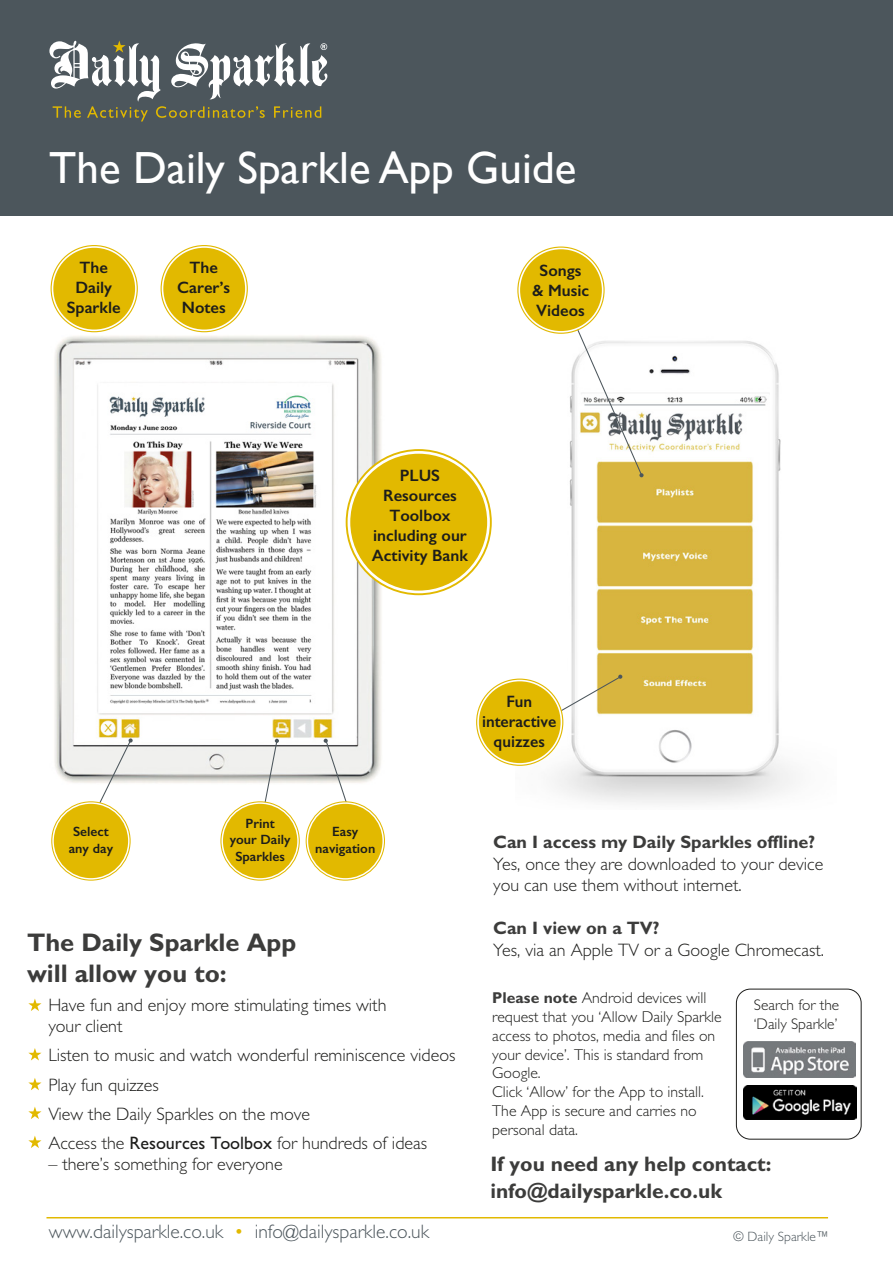
<style>
.page{position:relative;width:893px;height:1263px;background:#fff}
.page>*{position:absolute;margin:0;border:0;box-sizing:border-box;transform-origin:0 0}
.t1{font:45px "Gill Sans";color:#fff}
.t2{font:700 25.5px/30.6px "M Gill Sans";color:#3c3c3b}
.t3{font:700 21px/27px "M Gill Sans";color:#3c3c3b}
.t4{font:300 19.5px "M Gill Sans";color:#4c565c}
.t5{font:300 18px/29.1px "M Gill Sans";color:#1d1d1b}
.t6{font:700 18px "M Gill Sans";color:#3c3c3b}
.t7{font:600 16.5px/19.8px "Gill Sans";color:#1d1d1b;text-align:center}
.t8{font:300 15.75px/18.9px "M Gill Sans";color:#1d1d1b}
.t9{font:300 15.45px/18.5px "M Gill Sans";color:#1d1d1b}
.t10{font:600 13.5px/16.2px "Gill Sans";color:#1d1d1b;text-align:center}
.t11{font:300 13.5px "M Gill Sans";color:#4c565c}
.s1{font-weight:400}
.s2{color:#e2b900}
.s3{font-weight:700;color:#3c3c3b}
</style>
<div class="page">
<img style="left:524px;top:313px;width:269px;height:490px">
<img style="left:55px;top:329px;width:329px;height:454px">
<hr style="left:46px;top:1217px;width:782px;height:1px;background:#e2b900">
<div style="left:0;top:0;width:893px;height:215px;background:#4c565c"></div>
<svg style="left:94px;top:738px;width:39px;height:74px"></svg>
<svg style="left:52px;top:802px;width:78px;height:78px"></svg>
<div style="left:51px;top:801px;width:80px;height:80px;border:1px solid #e2b900;border-radius:50%"></div>
<div style="left:54px;top:804px;width:74px;height:74px;background:#e2b900;border-radius:50%"></div>
<svg style="left:263px;top:739px;width:16px;height:68px"></svg>
<svg style="left:221px;top:802px;width:78px;height:78px"></svg>
<div style="left:220px;top:801px;width:80px;height:80px;border:1px solid #e2b900;border-radius:50%"></div>
<div style="left:223px;top:804px;width:74px;height:74px;background:#e2b900;border-radius:50%"></div>
<svg style="left:324px;top:739px;width:25px;height:69px"></svg>
<svg style="left:306px;top:802px;width:78px;height:78px"></svg>
<div style="left:306px;top:801px;width:79px;height:80px;border:1px solid #e2b900;border-radius:50%"></div>
<div style="left:308px;top:804px;width:74px;height:74px;background:#e2b900;border-radius:50%"></div>
<img style="left:743px;top:1041px;width:112px;height:37px">
<img style="left:743px;top:1086px;width:113px;height:33px">
<div style="left:736px;top:989px;width:125px;height:150px;border:1px solid #1d1d1b;border-radius:14px"></div>
<div style="left:240px;top:716px;width:31px;height:23px;background:#fff"></div>
<svg style="left:49px;top:41px;width:278px;height:80px"></svg>
<svg style="left:518px;top:247px;width:86px;height:86px"></svg>
<div style="left:520px;top:249px;width:82px;height:82px;background:#e2b900;border-radius:50%"></div>
<svg style="left:566px;top:306px;width:78px;height:171px"></svg>
<svg style="left:477px;top:679px;width:86px;height:86px"></svg>
<div style="left:479px;top:681px;width:82px;height:82px;background:#e2b900;border-radius:50%"></div>
<svg style="left:557px;top:675px;width:65px;height:38px"></svg>
<svg style="left:51px;top:246px;width:86px;height:86px"></svg>
<div style="left:53px;top:248px;width:82px;height:82px;background:#e2b900;border-radius:50%"></div>
<svg style="left:161px;top:246px;width:86px;height:86px"></svg>
<div style="left:163px;top:248px;width:82px;height:82px;background:#e2b900;border-radius:50%"></div>
<svg style="left:347px;top:450px;width:144px;height:144px"></svg>
<div style="left:350px;top:454px;width:137px;height:137px;background:#e2b900;border-radius:50%"></div>
<svg style="left:28px;top:998px;width:13px;height:13px"></svg>
<svg style="left:28px;top:1048px;width:13px;height:12px"></svg>
<svg style="left:28px;top:1078px;width:13px;height:12px"></svg>
<svg style="left:28px;top:1106px;width:13px;height:13px"></svg>
<svg style="left:28px;top:1135px;width:13px;height:13px"></svg>
<h1 class="t1" style="left:49px;top:141px;width:528px">The Daily Sparkle App Guide</h1>
<p class="t7" style="left:67px;top:258px;width:55px">The<br>Daily<br>Sparkle</p>
<p class="t7" style="left:177px;top:258px;width:54px">The<br>Carer’s<br>Notes</p>
<p class="t7" style="left:532px;top:261px;width:59px">Songs &amp; Music<br>Videos</p>
<p class="t7" style="left:372px;top:466px;width:98px">PLUS<br>Resources<br>Toolbox including our<br>Activity Bank</p>
<p class="t10" style="left:69px;top:823px;width:46px">Select any day</p>
<p class="t10" style="left:230px;top:815px;width:62px">Print<br>your Daily<br>Sparkles</p>
<p class="t10" style="left:315px;top:823px;width:62px">Easy navigation</p>
<h2 class="t2" style="left:27px;top:927px;width:271px">The Daily Sparkle App will allow you to:</h2>
<p class="t5" style="left:48px;top:994px;width:340px;line-height:21.6px">Have fun and enjoy more stimulating times with your client</p>
<p class="t5" style="left:48px;top:1041px;width:409px">Listen to music and watch wonderful reminiscence videos Play fun quizzes<br>View the Daily Sparkles on the move<br>Access the <span class="s1">Resources Toolbox</span> for hundreds of ideas</p>
<p class="t5" style="left:48px;top:1150px;width:236px">– there’s something for everyone</p>
<p class="t4" style="left:49px;top:1221px;width:382px">www.dailysparkle.co.uk <span class="s2">•</span> info@dailysparkle.co.uk</p>
<p class="t7" style="left:482px;top:691px;width:76px">Fun interactive quizzes</p>
<p class="t6" style="left:493px;top:832px;width:324px">Can I access my Daily Sparkles offline?</p>
<p class="t5" style="left:493px;top:853px;width:332px;line-height:21.6px">Yes, once they are downloaded to your device you can use them without internet.</p>
<p class="t6" style="left:493px;top:918px;width:168px">Can I view on a TV?</p>
<p class="t5" style="left:493px;top:936px;width:332px">Yes, via an Apple TV or a Google Chromecast.</p>
<p class="t8" style="left:492px;top:988px;width:231px"><span class="s3">Please note</span> Android devices will request that you ‘Allow Daily Sparkle access to photos, media and files on your device’. This is standard from<br>Google.<br>Click ‘Allow’ for the App to install.<br>The App is secure and carries no personal data.</p>
<p class="t9" style="left:754px;top:996px;width:87px">Search for the ‘Daily Sparkle’</p>
<p class="t3" style="left:490px;top:1151px;width:283px">If you need any help contact: info@dailysparkle.co.uk</p>
<p class="t11" style="left:733px;top:1229px;width:97px">© Daily Sparkle™</p>
</div>
